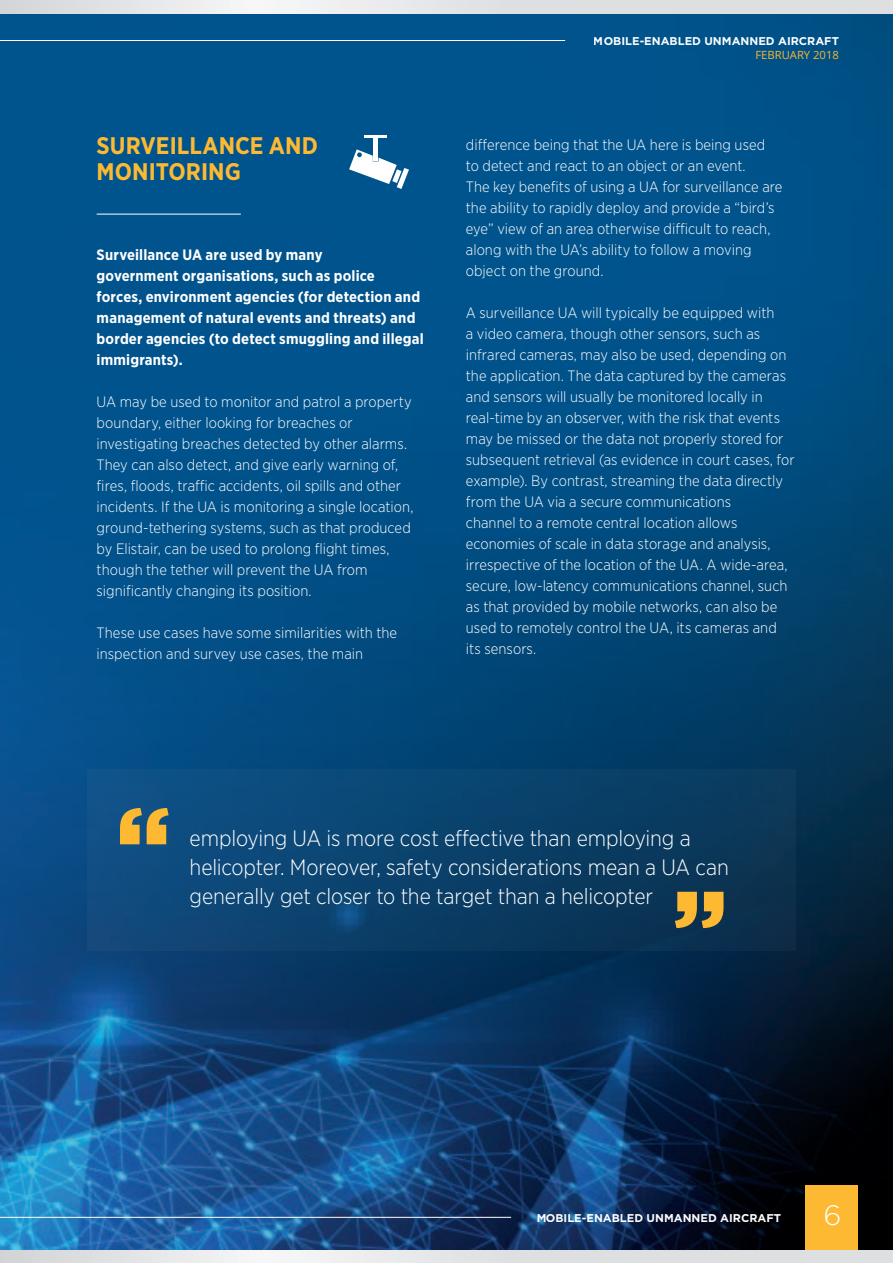
<style>
.page{position:relative;width:893px;height:1263px;background:#fff}
.page>*{position:absolute;margin:0;border:0;box-sizing:border-box;transform-origin:0 0}
.t1{font:900 100.5px "Gotham";color:#fdb931}
.t2{font:300 28.2px "Gotham";color:#fff}
.t3{font:700 24px/25.5px "Gotham Narrow";letter-spacing:.005em;color:#fdb931}
.t4{font:300 22.2px/29.1px "Gotham Narrow";letter-spacing:-.01em;color:#fff}
.t5{font:300 15px/21px "Gotham Narrow";letter-spacing:.005em;color:#fff}
.t6{font:700 15px/21px "Gotham Narrow";letter-spacing:.01em;color:#fff}
.t7{font:700 11.25px "Gotham";color:#fff}
.t8{font:11.25px "Open Sans";color:#fdb931}
</style>
<div class="page">
<img style="left:0;top:14px;width:893px;height:1236px">
<div style="left:805px;top:1185px;width:53px;height:78px;background:#fdb931"></div>
<svg style="left:0;top:1250px;width:893px;height:13px"></svg>
<svg style="left:0;top:0;width:893px;height:14px"></svg>
<hr style="left:97px;top:214px;width:144px;height:1px;background:#fff">
<hr style="left:0;top:1217px;width:511px;height:1px;background:#fff">
<hr style="left:0;top:40px;width:565px;height:1px;background:#fff">
<hr style="left:364px;top:135px;width:23px;height:3px;background:#fff">
<hr style="left:374px;top:137px;width:4px;height:24px;background:#fff">
<svg style="left:349px;top:149px;width:60px;height:40px"></svg>
<div style="left:87px;top:770px;width:708px;height:181px;background:linear-gradient(to right,#0f4f85,#093251)"></div>
<h3 class="t3" style="left:97px;top:133px;width:220px">Surveillance and monitoring</h3>
<p class="t6" style="left:97px;top:244px;width:329px">Surveillance UA are used by many<br>government organisations, such as police forces, environment agencies (for detection and management of natural events and threats) and border agencies (to detect smuggling and illegal immigrants).</p>
<p class="t5" style="left:97px;top:391px;width:318px">UA may be used to monitor and patrol a property boundary, either looking for breaches or investigating breaches detected by other alarms.<br>They can also detect, and give early warning of, fires, floods, traffic accidents, oil spills and other incidents. If the UA is monitoring a single location, ground-tethering systems, such as that produced by Elistair, can be used to prolong flight times, though the tether will prevent the UA from significantly changing its position.</p>
<p class="t5" style="left:97px;top:622px;width:302px">These use cases have some similarities with the inspection and survey use cases, the main</p>
<p class="t7" style="left:594px;top:34px;width:247px">MOBILE-ENABLED UNMANNED AIRCRAFT</p>
<p class="t8" style="left:755px;top:47px;width:85px">FEBRUARY 2018</p>
<p class="t5" style="left:466px;top:134px;width:318px">difference being that the UA here is being used<br>to detect and react to an object or an event.<br>The key benefits of using a UA for surveillance are the ability to rapidly deploy and provide a “bird’s eye” view of an area otherwise difficult to reach, along with the UA’s ability to follow a moving object on the ground.</p>
<p class="t5" style="left:466px;top:302px;width:330px">A surveillance UA will typically be equipped with<br>a video camera, though other sensors, such as infrared cameras, may also be used, depending on the application. The data captured by the cameras and sensors will usually be monitored locally in real-time by an observer, with the risk that events may be missed or the data not properly stored for subsequent retrieval (as evidence in court cases, for example). By contrast, streaming the data directly from the UA via a secure communications<br>channel to a remote central location allows economies of scale in data storage and analysis, irrespective of the location of the UA. A wide-area, secure, low-latency communications channel, such as that provided by mobile networks, can also be used to remotely control the UA, its cameras and its sensors.</p>
<h1 class="t1" style="left:116px;top:774px;width:56px">“</h1>
<h3 class="t4" style="left:190px;top:823px;width:541px">employing UA is more cost effective than employing a helicopter. Moreover, safety considerations mean a UA can</h3>
<h3 class="t4" style="left:190px;top:881px;width:465px">generally get closer to the target than a helicopter</h3>
<h1 class="t1" style="left:727px;top:962px;width:56px;rotate:-180deg">“</h1>
<p class="t7" style="left:536px;top:1210px;width:247px">MOBILE-ENABLED UNMANNED AIRCRAFT</p>
<h2 class="t2" style="left:823px;top:1197px;width:20px">6</h2>
</div>
